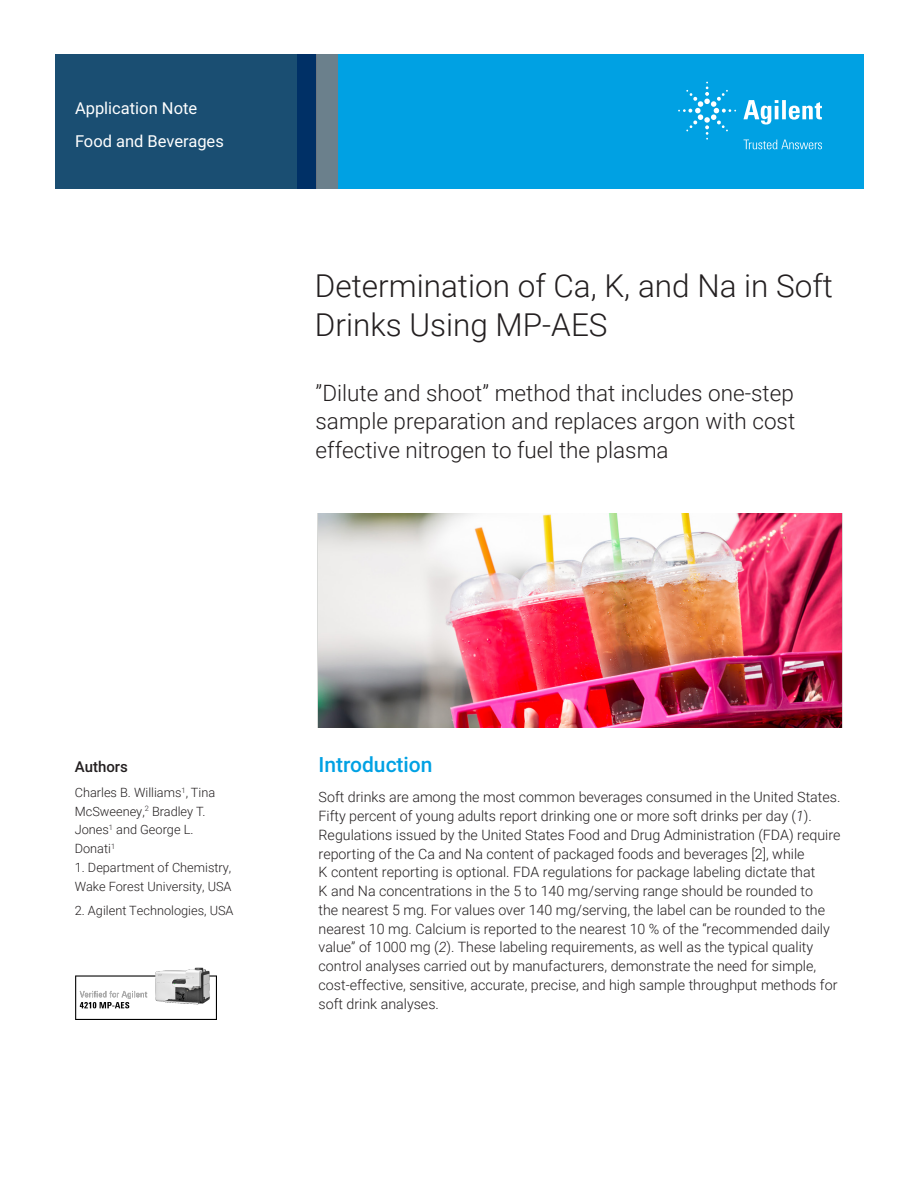
<style>
.page{position:relative;width:918px;height:1188px;background:#fff}
.page>*{position:absolute;margin:0;border:0;box-sizing:border-box;transform-origin:0 0}
.DATA_headline{font:300 31.5px/39px "Roboto";color:#231f20}
.DATA_subhead_large_b{font:300 22.5px/28.5px "Roboto";color:#231f20;text-align:justify}
.DATA_subhead_large_b-2{font:500 21px "Roboto";color:#00a1e3}
.DATA_header{font:16.5px "Roboto";color:#fff}
.DATA_author_title{font:500 15px "Roboto";color:#231f20}
.DATA_opener_text{font:300 14.25px/18.8px "Roboto";color:#231f20}
.DATA_author_name___i{font:300 12.75px/18.8px "Roboto";color:#231f20}
.s1{font-style:italic}
</style>
<div class="page">
<div style="left:297px;top:54px;width:567px;height:135px;background:#00a1e3"></div>
<svg style="left:55px;top:54px;width:261px;height:135px;background:#184b71"></svg>
<div style="left:316px;top:54px;width:22px;height:135px;background:#6b808c"></div>
<img style="left:318px;top:513px;width:524px;height:215px">
<img style="left:75px;top:967px;width:141px;height:52px">
<svg style="left:743px;top:100px;width:79px;height:25px"></svg>
<svg style="left:678px;top:82px;width:58px;height:58px"></svg>
<svg style="left:744px;top:140px;width:78px;height:9px"></svg>
<p class="DATA_header" style="left:75px;top:96px;width:124px">Application Note</p>
<p class="DATA_header" style="left:75px;top:130px;width:150px">Food and Beverages</p>
<p class="DATA_headline" style="left:315px;top:265px;width:520px">Determination of Ca, K, and Na in Soft<br>Drinks Using MP-AES</p>
<p class="DATA_subhead_large_b" style="left:316px;top:378px;width:481px">”Dilute and shoot’’ method that includes one-step sample preparation and replaces argon with cost effective nitrogen to fuel the plasma</p>
<p class="DATA_author_title" style="left:75px;top:756px;width:55px">Authors</p>
<p class="DATA_author_name___i" style="left:75px;top:782px;width:142px">Charles B. Williams<sup>1</sup>, Tina<br>McSweeney,<sup>2</sup> Bradley T.<br>Jones<sup>1</sup> and George L.<br>Donati<sup>1</sup></p>
<p class="DATA_author_name___i" style="left:75px;top:857px;width:158px">1. Department of Chemistry,<br>Wake Forest University, USA</p>
<p class="DATA_author_name___i" style="left:75px;top:901px;width:160px">2. Agilent Technologies, USA</p>
<p class="DATA_subhead_large_b-2" style="left:319px;top:750px;width:116px">Introduction</p>
<p class="DATA_opener_text" style="left:319px;top:787px;width:523px">Soft drinks are among the most common beverages consumed in the United States.<br>Fifty percent of young adults report drinking one or more soft drinks per day (<span class="s1">1</span>).<br>Regulations issued by the United States Food and Drug Administration (FDA) require reporting of the Ca and Na content of packaged foods and beverages [2], while<br>K content reporting is optional. FDA regulations for package labeling dictate that<br>K and Na concentrations in the 5 to 140 mg/serving range should be rounded to<br>the nearest 5 mg. For values over 140 mg/serving, the label can be rounded to the nearest 10 mg. Calcium is reported to the nearest 10 % of the “recommended daily value” of 1000 mg (<span class="s1">2</span>). These labeling requirements, as well as the typical quality control analyses carried out by manufacturers, demonstrate the need for simple, cost-effective, sensitive, accurate, precise, and high sample throughput methods for soft drink analyses.</p>
</div>
